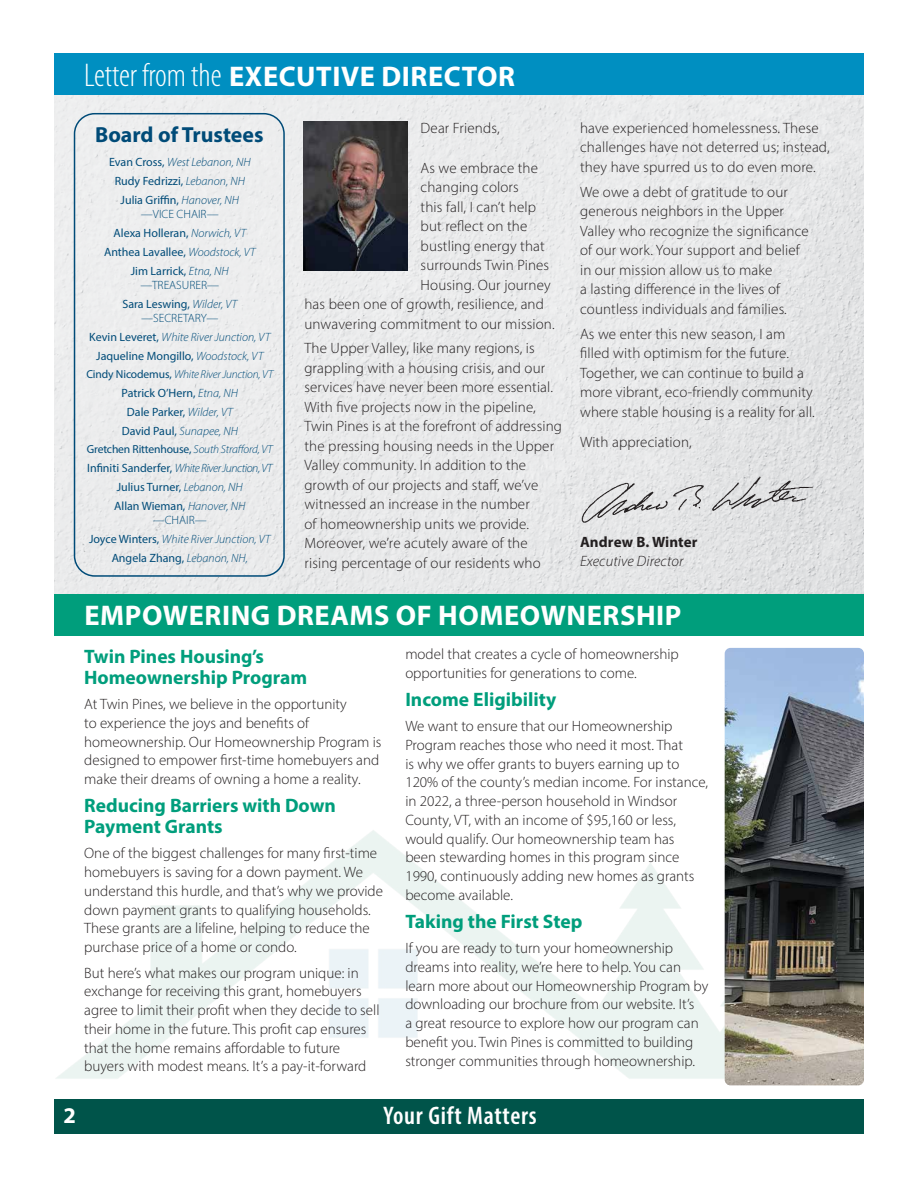
<style>
.page{position:relative;width:918px;height:1188px;background:#fff}
.page>*{position:absolute;margin:0;border:0;box-sizing:border-box;transform-origin:0 0}
.t1{font:700 28.5px "Myriad Pro";letter-spacing:.02em;color:#fff}
.t2{font:600 condensed 25.5px "Myriad Pro";letter-spacing:.03em;color:#fff}
.t3{font:700 22.5px "Myriad Pro";color:#fff}
.t4{font:700 21.9px "Myriad Pro";color:#004b78}
.t5{font:700 19.5px/21px "Myriad Pro";color:#009e7c}
.t6{font:300 15px/18.8px "Myriad Pro";color:#231f20}
.t7{font:italic 300 15px "Myriad Pro";letter-spacing:.01em;color:#231f20}
.t8{font:700 15px "Myriad Pro";letter-spacing:.005em;color:#231f20}
.t9{font:12px/18.9px "Myriad Pro";color:#004b78;text-align:center}
.t10{font:italic 300 12px/18.9px "Myriad Pro";color:#004b78;text-align:center}
.t11{font:11.7px "Myriad Pro";letter-spacing:-.015em;color:#004b78}
.t12{font:italic 300 11.55px "Myriad Pro";letter-spacing:-.02em;color:#004b78}
.s1{font-weight:300;font-stretch:condensed;font-size:33px}
.s2{font-weight:300;font-style:italic}
.s3{font-weight:300}
.s4{font-style:normal}
.s5{font-weight:400;font-style:normal}
</style>
<div class="page">
<img style="left:54px;top:95px;width:810px;height:499px">
<div style="left:54px;top:1099px;width:810px;height:35px;background:#00544a"></div>
<img style="left:580px;top:476px;width:233px;height:46px">
<div style="left:54px;top:594px;width:810px;height:41px;background:#009e7c"></div>
<img style="left:725px;top:648px;width:139px;height:437px">
<img style="left:304px;top:122px;width:103px;height:148px">
<div style="left:74px;top:113px;width:211px;height:464px;border:2px solid #004b78;border-radius:20px"></div>
<div style="left:54px;top:54px;width:810px;height:41px;background:#008fc1"></div>
<h1 class="t1" style="left:84px;top:58px;width:432px"><span class="s1">Letter from the</span> EXECUTIVE DIRECTOR</h1>
<h3 class="t4" style="left:95px;top:121px;width:170px">Board of Trustees</h3>
<p class="t9" style="left:109px;top:152px;width:143px">Evan Cross, <span class="s2">West Lebanon, NH<br></span>Rudy Fedrizzi, <span class="s2">Lebanon, NH<br></span>Julia Griffin, <span class="s2">Hanover, NH</span></p>
<p class="t9" style="left:104px;top:204px;width:153px"><span class="s2">—</span><span class="s3">VICE CHAIR—<br></span>Alexa Holleran, <span class="s2">Norwich, VT<br></span>Anthea Lavallee, <span class="s2">Woodstock, VT<br></span>Jim Larrick, <span class="s2">Etna, NH</span></p>
<p class="t9" style="left:122px;top:275px;width:116px"><span class="s3">—TREASURER—<br></span>Sara Leswing, <span class="s2">Wilder, VT</span></p>
<p class="t10" style="left:89px;top:309px;width:183px">—<span class="s4">SECRETARY—<br></span><span class="s5">Kevin Leveret,</span> White River Junction, VT<br><span class="s5">Jaqueline Mongillo,</span> Woodstock, VT</p>
<p class="t12" style="left:86px;top:367px;width:188px"><span class="s5">Cindy Nicodemus,</span> White River Junction, VT</p>
<p class="t9" style="left:122px;top:383px;width:118px">Patrick O’Hern, <span class="s2">Etna, NH<br></span>Dale Parker, <span class="s2">Wilder, VT<br></span>David Paul, <span class="s2">Sunapee, NH</span></p>
<p class="t11" style="left:87px;top:442px;width:187px">Gretchen Rittenhouse, <span class="s2">South Strafford, VT</span></p>
<p class="t9" style="left:87px;top:458px;width:187px">Infiniti Sanderfer, <span class="s2">White River Junction, VT<br></span>Julius Turner, <span class="s2">Lebanon, NH<br></span>Allan Wieman, <span class="s2">Hanover, NH</span></p>
<p class="t10" style="left:89px;top:511px;width:183px">—<span class="s4">CHAIR—<br></span><span class="s5">Joyce Winters,</span> White River Junction, VT<br><span class="s5">Angela Zhang,</span> Lebanon, NH,</p>
<p class="t6" style="left:421px;top:118px;width:81px">Dear Friends,</p>
<p class="t6" style="left:421px;top:158px;width:119px">As we embrace the</p>
<p class="t6" style="left:421px;top:177px;width:100px">changing colors</p>
<p class="t6" style="left:421px;top:197px;width:117px">this fall, I can’t help</p>
<p class="t6" style="left:421px;top:216px;width:108px">but reflect on the</p>
<p class="t6" style="left:421px;top:236px;width:126px">bustling energy that</p>
<p class="t6" style="left:421px;top:255px;width:130px">surrounds Twin Pines</p>
<p class="t6" style="left:421px;top:275px;width:132px">Housing. Our journey</p>
<p class="t6" style="left:304px;top:294px;width:241px">has been one of growth, resilience, and</p>
<p class="t6" style="left:304px;top:314px;width:252px">unwavering commitment to our mission.</p>
<p class="t6" style="left:304px;top:339px;width:259px;line-height:19.5px">The Upper Valley, like many regions, is grappling with a housing crisis, and our services have never been more essential.<br>With five projects now in the pipeline, Twin Pines is at the forefront of addressing the pressing housing needs in the Upper Valley community. In addition to the growth of our projects and staff, we’ve witnessed an increase in the number<br>of homeownership units we provide.<br>Moreover, we’re acutely aware of the rising percentage of our residents who</p>
<p class="t6" style="left:580px;top:118px;width:251px;line-height:19.5px">have experienced homelessness. These challenges have not deterred us; instead, they have spurred us to do even more.</p>
<p class="t6" style="left:580px;top:182px;width:230px;line-height:19.5px">We owe a debt of gratitude to our generous neighbors in the Upper Valley who recognize the significance of our work. Your support and belief in our mission allow us to make<br>a lasting difference in the lives of countless individuals and families.</p>
<p class="t6" style="left:580px;top:324px;width:236px;line-height:19.5px">As we enter this new season, I am filled with optimism for the future.<br>Together, we can continue to build a more vibrant, eco-friendly community where stable housing is a reality for all.</p>
<p class="t6" style="left:580px;top:432px;width:113px">With appreciation,</p>
<p class="t8" style="left:580px;top:532px;width:119px">Andrew B. Winter</p>
<p class="t7" style="left:580px;top:552px;width:105px">Executive Director</p>
<h3 class="t3" style="left:63px;top:1101px;width:14px">2</h3>
<h1 class="t1" style="left:85px;top:597px;width:598px">EMPOWERING DREAMS OF HOMEOWNERSHIP</h1>
<h3 class="t5" style="left:84px;top:645px;width:224px">Twin Pines Housing’s<br>Homeownership Program</h3>
<p class="t6" style="left:84px;top:695px;width:299px">At Twin Pines, we believe in the opportunity<br>to experience the joys and benefits of homeownership. Our Homeownership Program is designed to empower first-time homebuyers and make their dreams of owning a home a reality.</p>
<h3 class="t5" style="left:84px;top:794px;width:253px">Reducing Barriers with Down<br>Payment Grants</h3>
<p class="t6" style="left:84px;top:844px;width:300px">One of the biggest challenges for many first-time homebuyers is saving for a down payment. We understand this hurdle, and that’s why we provide down payment grants to qualifying households.<br>These grants are a lifeline, helping to reduce the purchase price of a home or condo.</p>
<p class="t6" style="left:84px;top:963px;width:297px">But here’s what makes our program unique: in exchange for receiving this grant, homebuyers agree to limit their profit when they decide to sell their home in the future. This profit cap ensures that the home remains affordable to future buyers with modest means. It’s a pay-it-forward</p>
<p class="t6" style="left:405px;top:645px;width:275px">model that creates a cycle of homeownership opportunities for generations to come.</p>
<h3 class="t5" style="left:405px;top:688px;width:152px">Income Eligibility</h3>
<p class="t6" style="left:405px;top:717px;width:304px">We want to ensure that our Homeownership Program reaches those who need it most. That<br>is why we offer grants to buyers earning up to 120% of the county’s median income. For instance, in 2022, a three-person household in Windsor County, VT, with an income of $95,160 or less, would qualify. Our homeownership team has been stewarding homes in this program since 1990, continuously adding new homes as grants become available.</p>
<h3 class="t5" style="left:405px;top:910px;width:179px">Taking the First Step</h3>
<p class="t6" style="left:405px;top:939px;width:305px">If you are ready to turn your homeownership dreams into reality, we’re here to help. You can learn more about our Homeownership Program by downloading our brochure from our website. It’s<br>a great resource to explore how our program can benefit you. Twin Pines is committed to building stronger communities through homeownership.</p>
<h2 class="t2" style="left:383px;top:1100px;width:155px">Your Gift Matters</h2>
</div>
